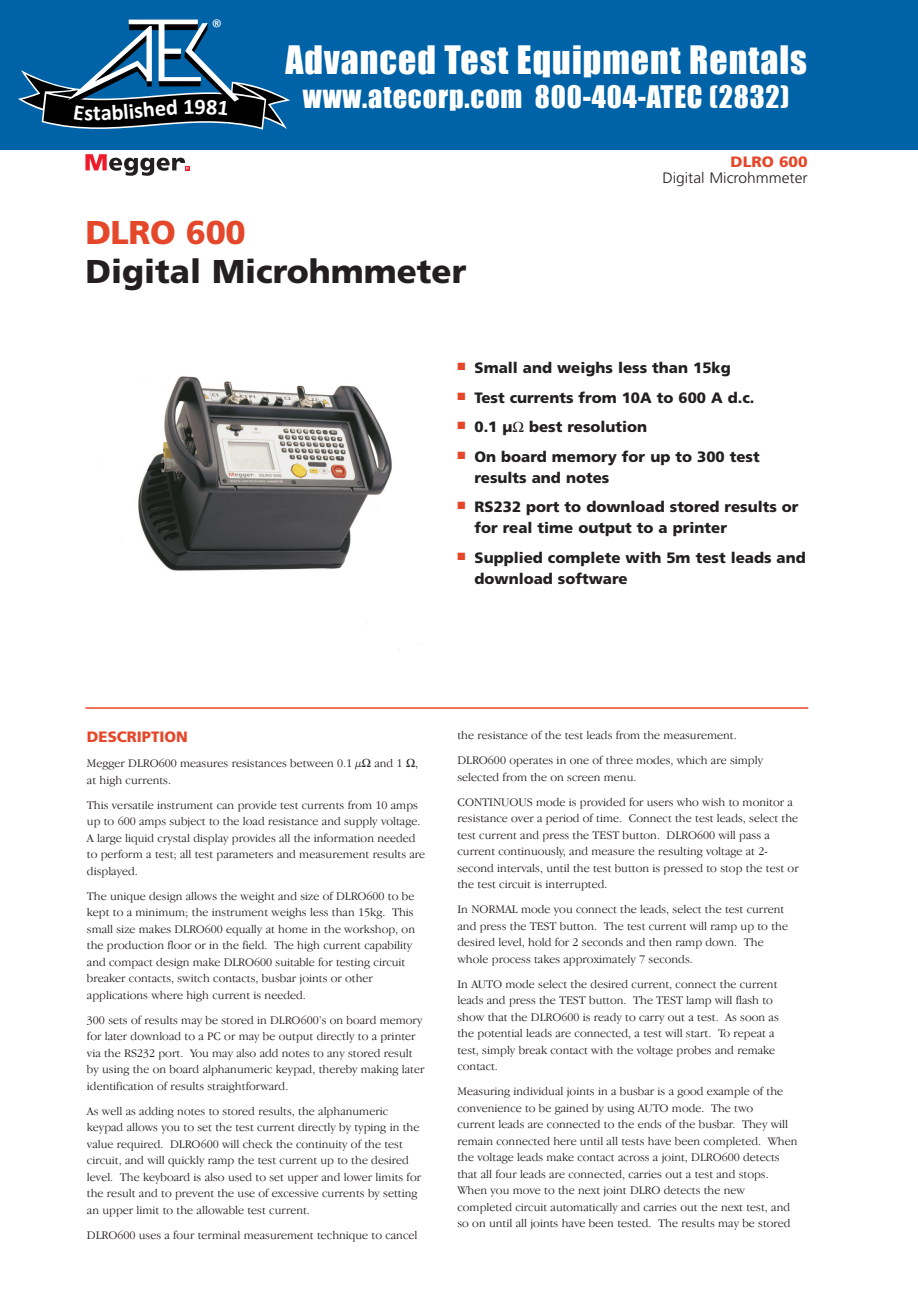
<style>
.page{position:relative;width:918px;height:1296px;background:#fff}
.page>*{position:absolute;margin:0;border:0;box-sizing:border-box;transform-origin:0 0}
.t1{font:36px "Impact";letter-spacing:.03em;color:#fff}
.t2{font:900 33px "Frutiger";color:#231f20}
.t3{font:900 33px "Frutiger";letter-spacing:-.015em;color:#e5472a}
.t4{font:28.5px "Impact";letter-spacing:.03em;color:#fff}
.t5{font:700 22.2px "Calibri";color:#fff}
.t6{font:21.3px "Calibri";color:#fff}
.t7{font:900 15px/21px "Frutiger";color:#231f20}
.t8{font:300 15px "Frutiger";color:#231f20;scale:1.04 1}
.t9{font:900 15px "Frutiger";color:#e5472a}
.t10{font:900 15px "Frutiger";color:#e5472a;scale:1.04 1}
.t11{font:300 12px/16.5px "Garamond IT Cby BT";color:#231f20}
</style>
<div class="page">
<svg style="left:85px;top:154px;width:104px;height:22px"></svg>
<hr style="left:85px;top:707px;width:723px;height:2px;background:#e5472a">
<img style="left:138px;top:376px;width:280px;height:274px">
<div style="left:0;top:0;width:918px;height:150px;background:#0063a7"></div>
<svg style="left:18px;top:20px;width:272px;height:110px"></svg>
<h3 class="t6" style="left:211px;top:14px;width:12px">®</h3>
<h3 class="t5" style="left:93px;top:99px;width:9px">t</h3>
<h3 class="t5" style="left:122px;top:98px;width:44px;rotate:-5deg">lishe</h3>
<h3 class="t5" style="left:195px;top:92px;width:13px">9</h3>
<h1 class="t1" style="left:285px;top:32px;width:523px">Advanced Test Equipment Rentals</h1>
<h3 class="t4" style="left:303px;top:75px;width:488px">www.atecorp.com 800-404-ATEC (2832)</h3>
<p class="t10" style="left:731px;top:155px;width:76px">DLRO 600</p>
<p class="t8" style="left:662px;top:171px;width:141px">Digital Microhmmeter</p>
<h2 class="t3" style="left:85px;top:219px;width:162px">DLRO 600</h2>
<h2 class="t2" style="left:85px;top:258px;width:382px">Digital Microhmmeter</h2>
<p class="t7" style="left:458px;top:358px;width:275px"><sup>■</sup> Small and weighs less than 15kg</p>
<p class="t7" style="left:458px;top:388px;width:299px"><sup>■</sup> Test currents from 10A to 600 A d.c.</p>
<p class="t7" style="left:458px;top:417px;width:191px"><sup>■</sup> 0.1 µ best resolution</p>
<p class="t7" style="left:475px;top:447px;width:287px;text-indent:-17px"><sup>■</sup> On board memory for up to 300 test results and notes</p>
<p class="t7" style="left:475px;top:497px;width:326px;text-indent:-17px"><sup>■</sup> RS232 port to download stored results or for real time output to a printer</p>
<p class="t7" style="left:475px;top:548px;width:333px;text-indent:-17px"><sup>■</sup> Supplied complete with 5m test leads and download software</p>
<p class="t9" style="left:87px;top:731px;width:102px">DESCRIPTION</p>
<p class="t11" style="left:87px;top:756px;width:333px">Megger DLRO600 measures resistances between 0.1 µ and 1 , at high currents.</p>
<p class="t11" style="left:87px;top:797px;width:340px">This versatile instrument can provide test currents from 10 amps up to 600 amps subject to the load resistance and supply voltage.<br>A large liquid crystal display provides all the information needed to perform a test; all test parameters and measurement results are displayed.</p>
<p class="t11" style="left:87px;top:888px;width:330px">The unique design allows the weight and size of DLRO600 to be kept to a minimum; the instrument weighs less than 15kg. This small size makes DLRO600 equally at home in the workshop, on the production floor or in the field. The high current capability and compact design make DLRO600 suitable for testing circuit breaker contacts, switch contacts, busbar joints or other applications where high current is needed.</p>
<p class="t11" style="left:87px;top:1012px;width:339px">300 sets of results may be stored in DLRO600’s on board memory for later download to a PC or may be output directly to a printer via the RS232 port. You may also add notes to any stored result by using the on board alphanumeric keypad, thereby making later identification of results straightforward.</p>
<p class="t11" style="left:87px;top:1103px;width:336px">As well as adding notes to stored results, the alphanumeric keypad allows you to set the test current directly by typing in the value required. DLRO600 will check the continuity of the test circuit, and will quickly ramp the test current up to the desired level. The keyboard is also used to set upper and lower limits for the result and to prevent the use of excessive currents by setting an upper limit to the allowable test current.</p>
<p class="t11" style="left:87px;top:1227px;width:332px">DLRO600 uses a four terminal measurement technique to cancel</p>
<p class="t11" style="left:458px;top:724px;width:307px;line-height:25px">the resistance of the test leads from the measurement.<br>DLRO600 operates in one of three modes, which are simply</p>
<p class="t11" style="left:458px;top:765px;width:337px;line-height:25px">selected from the on screen menu.<br>CONTINUOUS mode is provided for users who wish to monitor a</p>
<p class="t11" style="left:458px;top:811px;width:343px">resistance over a period of time. Connect the test leads, select the test current and press the TEST button. DLRO600 will pass a current continuously, and measure the resulting voltage at 2- second intervals, until the test button is pressed to stop the test or the test circuit is interrupted.</p>
<p class="t11" style="left:458px;top:902px;width:332px">In NORMAL mode you connect the leads, select the test current and press the TEST button. The test current will ramp up to the desired level, hold for 2 seconds and then ramp down. The whole process takes approximately 7 seconds.</p>
<p class="t11" style="left:458px;top:977px;width:323px">In AUTO mode select the desired current, connect the current leads and press the TEST button. The TEST lamp will flash to show that the DLRO600 is ready to carry out a test. As soon as the potential leads are connected, a test will start. To repeat a test, simply break contact with the voltage probes and remake contact.</p>
<p class="t11" style="left:458px;top:1084px;width:342px">Measuring individual joints in a busbar is a good example of the convenience to be gained by using AUTO mode. The two<br>current leads are connected to the ends of the busbar. They will remain connected here until all tests have been completed. When the voltage leads make contact across a joint, DLRO600 detects that all four leads are connected, carries out a test and stops.<br>When you move to the next joint DLRO detects the new completed circuit automatically and carries out the next test, and so on until all joints have been tested. The results may be stored</p>
</div>
